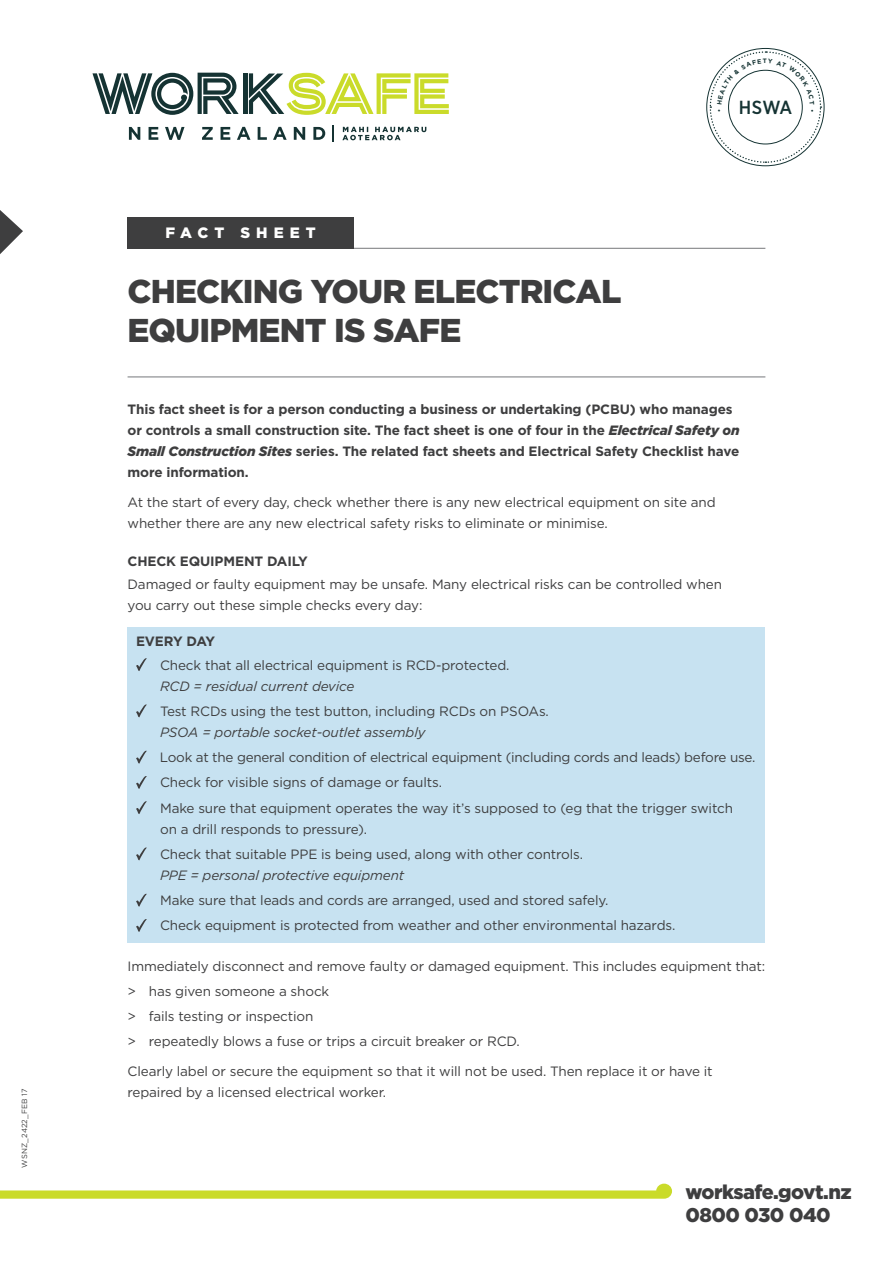
<style>
.page{position:relative;width:893px;height:1263px;background:#fff}
.page>*{position:absolute;margin:0;border:0;box-sizing:border-box;transform-origin:0 0}
.t1{font:900 33px/39.6px "Gotham";letter-spacing:-.025em;color:#3e3e3f}
.t2{font:900 19.95px/23px "Gotham";letter-spacing:-.025em;color:#3e3e3f}
.t3{font:500 18.9px "Gotham Narrow";color:#153333}
.t4{font:900 15px "Gotham";letter-spacing:.4em;color:#fff}
.body{font:13.5px/21px "Gotham";letter-spacing:-.01em;color:#3e3e3f}
.intro{font:700 13.5px/21px "Gotham";letter-spacing:-.01em;color:#3e3e3f}
.body_above_bullets{font:13.5px/21px "Gotham";letter-spacing:-.01em;color:#3e3e3f}
.side_code{font:7.5px "Gotham";letter-spacing:.005em;color:#3e3e3f}
.s1{font-weight:900;font-style:italic}
.s2{font-style:italic}
</style>
<div class="page">
<hr style="left:128px;top:248px;width:637px;height:1px;background:#76787b">
<svg style="left:0;top:210px;width:23px;height:44px"></svg>
<div style="left:127px;top:217px;width:227px;height:32px;background:#3e3e3f"></div>
<hr style="left:243px;top:73px;width:4px;height:41px;background:#153333">
<svg style="left:249px;top:73px;width:200px;height:42px"></svg>
<svg style="left:92px;top:73px;width:147px;height:42px"></svg>
<svg style="left:332px;top:125px;width:2px;height:17px"></svg>
<svg style="left:129px;top:127px;width:196px;height:13px"></svg>
<svg style="left:342px;top:127px;width:84px;height:13px"></svg>
<div style="left:656px;top:1183px;width:16px;height:16px;background:#cadb2a;border-radius:8px"></div>
<hr style="left:128px;top:376px;width:637px;height:1px;background:#76787b">
<div style="left:128px;top:627px;width:637px;height:316px;background:#c7e2f1"></div>
<svg style="left:136px;top:658px;width:11px;height:13px"></svg>
<svg style="left:136px;top:704px;width:11px;height:13px"></svg>
<svg style="left:136px;top:751px;width:11px;height:13px"></svg>
<svg style="left:136px;top:776px;width:11px;height:13px"></svg>
<svg style="left:136px;top:801px;width:11px;height:13px"></svg>
<svg style="left:136px;top:847px;width:11px;height:13px"></svg>
<svg style="left:136px;top:894px;width:11px;height:13px"></svg>
<svg style="left:136px;top:919px;width:11px;height:13px"></svg>
<svg style="left:709px;top:51px;width:113px;height:113px"></svg>
<p class="side_code" style="left:20px;top:1168px;width:80px;rotate:-90deg">WSNZ_2422_Feb 17</p>
<p class="t4" style="left:166px;top:222px;width:151px">FACT SHEET</p>
<h1 class="t1" style="left:128px;top:271px;width:495px">CHECKING YOUR ELECTRICAL<br>EQUIPMENT IS SAFE</h1>
<p class="t3" style="left:739px;top:95px;width:55px">HSWA</p>
<p class="intro" style="left:128px;top:399px;width:614px">This fact sheet is for a person conducting a business or undertaking (PCBU) who manages or controls a small construction site. The fact sheet is one of four in the <span class="s1">Electrical Safety on Small Construction Sites</span> series. The related fact sheets and Electrical Safety Checklist have more information.</p>
<p class="body" style="left:128px;top:491px;width:590px">At the start of every day, check whether there is any new electrical equipment on site and whether there are any new electrical safety risks to eliminate or minimise.</p>
<h2 class="intro" style="left:128px;top:551px;width:182px">CHECK EQUIPMENT DAILY</h2>
<p class="body_above_bullets" style="left:128px;top:573px;width:596px">Damaged or faulty equipment may be unsafe. Many electrical risks can be controlled when you carry out these simple checks every day:</p>
<h2 class="intro" style="left:136px;top:631px;width:81px">EVERY DAY</h2>
<p class="body" style="left:160px;top:654px;width:351px">Check that all electrical equipment is RCD-protected.<br><span class="s2">RCD = residual current device</span></p>
<p class="body" style="left:160px;top:700px;width:390px">Test RCDs using the test button, including RCDs on PSOAs.<br><span class="s2">PSOA = portable socket-outlet assembly</span></p>
<p class="body" style="left:160px;top:746px;width:597px">Look at the general condition of electrical equipment (including cords and leads) before use.</p>
<p class="body" style="left:160px;top:772px;width:283px">Check for visible signs of damage or faults.</p>
<p class="body" style="left:160px;top:797px;width:574px">Make sure that equipment operates the way it’s supposed to (eg that the trigger switch on a drill responds to pressure).</p>
<p class="body" style="left:160px;top:843px;width:425px">Check that suitable PPE is being used, along with other controls.<br><span class="s2">PPE = personal protective equipment</span></p>
<p class="body" style="left:160px;top:889px;width:450px">Make sure that leads and cords are arranged, used and stored safely.</p>
<p class="body" style="left:160px;top:915px;width:517px">Check equipment is protected from weather and other environmental hazards.</p>
<p class="body_above_bullets" style="left:128px;top:955px;width:639px">Immediately disconnect and remove faulty or damaged equipment. This includes equipment that:</p>
<p class="body" style="left:128px;top:980px;width:203px">&gt; has given someone a shock</p>
<p class="body" style="left:128px;top:1005px;width:187px">&gt; fails testing or inspection</p>
<p class="body" style="left:128px;top:1031px;width:394px">&gt; repeatedly blows a fuse or trips a circuit breaker or RCD.</p>
<p class="body" style="left:128px;top:1060px;width:587px">Clearly label or secure the equipment so that it will not be used. Then replace it or have it repaired by a licensed electrical worker.</p>
<h2 class="t2" style="left:685px;top:1180px;width:168px">worksafe.govt.nz<br>0800 030 040</h2>
</div>
